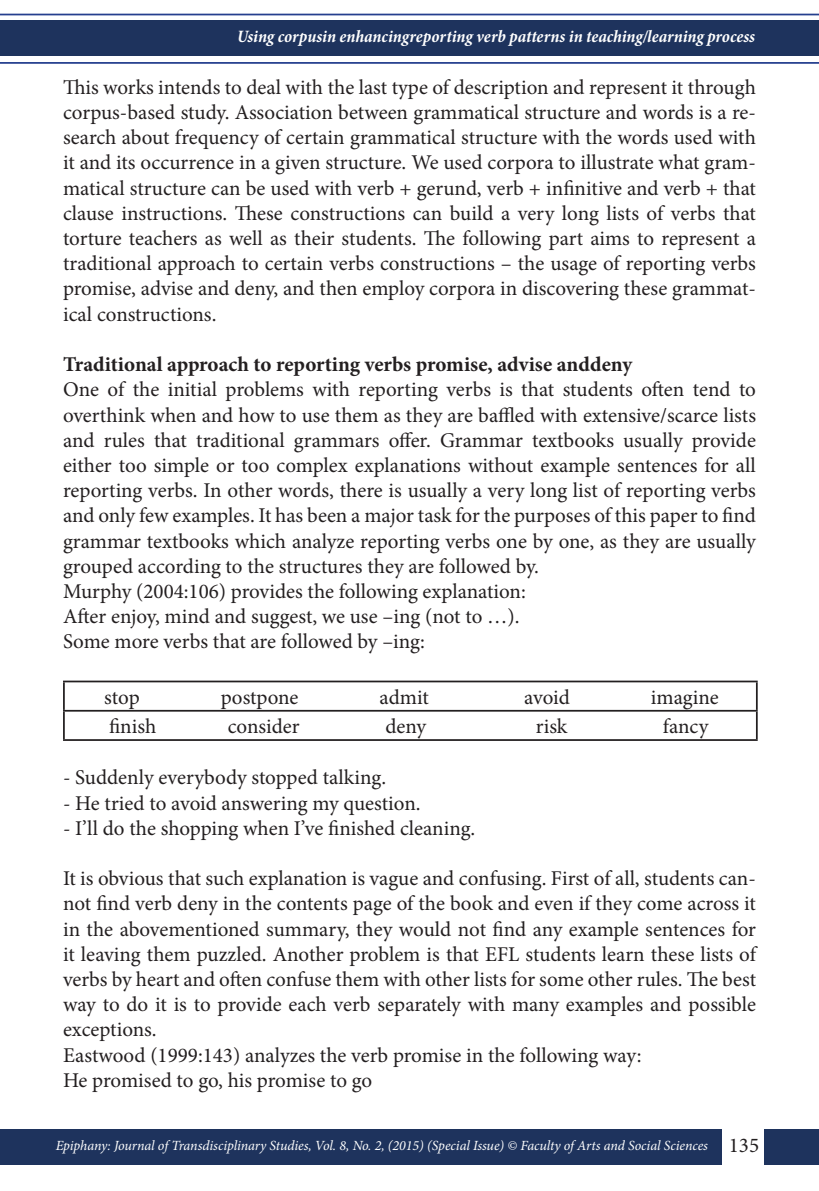
<style>
.page{position:relative;width:819px;height:1191px;background:#fff}
.page>*{position:absolute;margin:0;border:0;box-sizing:border-box;transform-origin:0 0}
.t1{font:21px/25.2px "Minion Pro";color:#231f20;text-align:justify}
.t2{font:700 21px "Minion Pro";color:#231f20}
.t3{font:italic 700 condensed 17.5px "Minion Pro";letter-spacing:-.005em;color:#fff}
.t4{font:italic 14px "Minion Pro";letter-spacing:-.01em;color:#fff}
</style>
<div class="page">
<div style="left:0;top:21px;width:819px;height:35px;background:#1e335d"></div>
<div style="left:0;top:1128px;width:721px;height:36px;background:#1e335d"></div>
<div style="left:764px;top:1129px;width:55px;height:35px;background:#1e335d"></div>
<hr style="left:0;top:14px;width:819px;height:1px;background:#253f8e">
<hr style="left:0;top:62px;width:819px;height:2px;background:#253f8e">
<hr style="left:63px;top:680px;width:694px;height:2px;background:#231f20">
<hr style="left:63px;top:682px;width:2px;height:28px;background:#231f20">
<hr style="left:63px;top:710px;width:694px;height:1px;background:#231f20">
<hr style="left:63px;top:711px;width:2px;height:28px;background:#231f20">
<svg style="left:756px;top:682px;width:1px;height:57px"></svg>
<hr style="left:63px;top:739px;width:694px;height:2px;background:#231f20">
<p class="t3" style="left:237px;top:24px;width:519px">Using corpusin enhancingreporting verb patterns in teaching/learning process</p>
<p class="t1" style="left:63px;top:75px;width:694px">This works intends to deal with the last type of description and represent it through corpus-based study. Association between grammatical structure and words is a re&shy;search about frequency of certain grammatical structure with the words used with it and its occurrence in a given structure. We used corpora to illustrate what gram&shy;matical structure can be used with verb + gerund, verb + infinitive and verb + that clause instructions. These constructions can build a very long lists of verbs that torture teachers as well as their students. The following part aims to represent a traditional approach to certain verbs constructions – the usage of reporting verbs promise, advise and deny, and then employ corpora in discovering these grammat&shy;ical constructions.</p>
<p class="t2" style="left:63px;top:349px;width:570px">Traditional approach to reporting verbs promise, advise anddeny</p>
<p class="t1" style="left:63px;top:377px;width:694px">One of the initial problems with reporting verbs is that students often tend to overthink when and how to use them as they are baffled with extensive/scarce lists and rules that traditional grammars offer. Grammar textbooks usually provide either too simple or too complex explanations without example sentences for all reporting verbs. In other words, there is usually a very long list of reporting verbs and only few examples. It has been a major task for the purposes of this paper to find grammar textbooks which analyze reporting verbs one by one, as they are usually grouped according to the structures they are followed by.</p>
<p class="t1" style="left:63px;top:579px;width:464px">Murphy (2004:106) provides the following explanation:</p>
<p class="t1" style="left:63px;top:604px;width:458px">After enjoy, mind and suggest, we use –ing (not to …).</p>
<p class="t1" style="left:63px;top:629px;width:363px">Some more verbs that are followed by –ing:</p>
<p class="t1" style="left:104px;top:684px;width:37px">stop</p>
<p class="t1" style="left:221px;top:684px;width:79px">postpone</p>
<p class="t1" style="left:379px;top:684px;width:51px">admit</p>
<p class="t1" style="left:524px;top:684px;width:47px">avoid</p>
<p class="t1" style="left:651px;top:684px;width:69px">imagine</p>
<p class="t1" style="left:109px;top:714px;width:49px">finish</p>
<p class="t1" style="left:228px;top:714px;width:73px">consider</p>
<p class="t1" style="left:385px;top:714px;width:42px">deny</p>
<p class="t1" style="left:536px;top:714px;width:33px">risk</p>
<p class="t1" style="left:662px;top:714px;width:47px">fancy</p>
<p class="t1" style="left:63px;top:765px;width:324px">- Suddenly everybody stopped talking.</p>
<p class="t1" style="left:63px;top:790px;width:359px">- He tried to avoid answering my question.</p>
<p class="t1" style="left:63px;top:815px;width:414px">- I’ll do the shopping when I’ve finished cleaning.</p>
<p class="t1" style="left:63px;top:866px;width:694px">It is obvious that such explanation is vague and confusing. First of all, students can&shy;not find verb deny in the contents page of the book and even if they come across it in the abovementioned summary, they would not find any example sentences for it leaving them puzzled. Another problem is that EFL students learn these lists of verbs by heart and often confuse them with other lists for some other rules. The best way to do it is to provide each verb separately with many examples and possible exceptions.</p>
<p class="t1" style="left:63px;top:1042px;width:580px">Eastwood (1999:143) analyzes the verb promise in the following way:</p>
<p class="t1" style="left:63px;top:1067px;width:311px">He promised to go, his promise to go</p>
<p class="t4" style="left:56px;top:1136px;width:653px">Epiphany: Journal of Transdisciplinary Studies, Vol. 8, No. 2, (2015) (Special Issue) © Faculty of Arts and Social Sciences</p>
<p class="t1" style="left:728px;top:1132px;width:32px">135</p>
</div>
